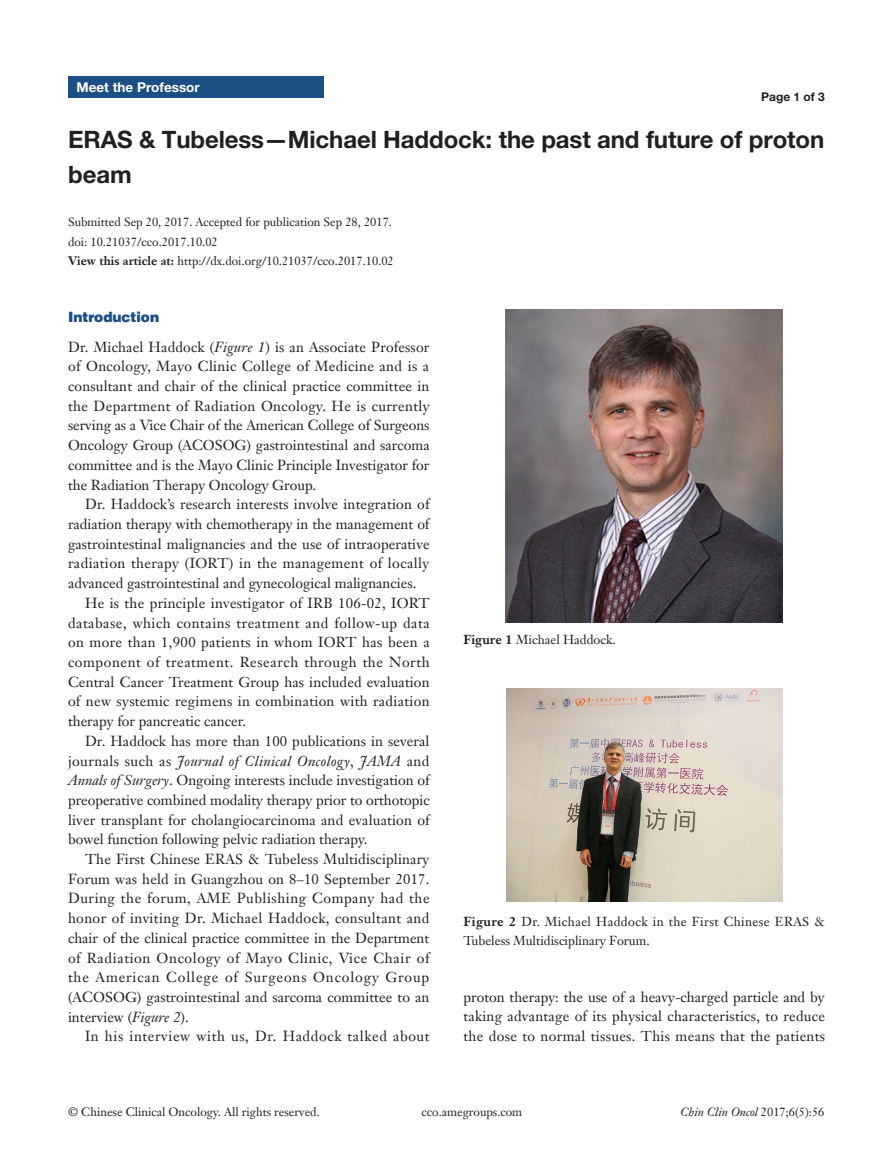
<style>
.page{position:relative;width:893px;height:1170px;background:#fff}
.page>*{position:absolute;margin:0;border:0;box-sizing:border-box;transform-origin:0 0}
.文题{font:700 24px/34.5px "Helvetica Neue LT Pro";letter-spacing:-.005em;color:#231f20}
.t1{font:14.25px/19.6px "Janson Text LT";color:#231f20;text-align:justify}
.t2{font:14.25px "Janson Text LT";letter-spacing:.045em;color:#231f20}
.t3{font:900 14.25px "Helvetica";color:#1c5085}
.t4{font:700 13.5px "Helvetica Neue LT Pro";color:#fff}
.图注{font:12.75px/19.5px "Janson Text LT";letter-spacing:.03em;color:#231f20}
.图注-2{font:12.75px "Janson Text LT";color:#231f20}
.t5{font:12px "Janson Text LT";color:#231f20}
.t6{font:italic 12px "Janson Text LT";color:#231f20}
.t7{font:700 12px "Helvetica Neue LT Pro";color:#231f20}
.s1{font-weight:700}
.s2{font-style:italic}
.s3{font-style:normal}
</style>
<div class="page">
<div style="left:68px;top:77px;width:255px;height:21px;background:#1c5085"></div>
<img style="left:506px;top:310px;width:276px;height:312px">
<img style="left:506px;top:688px;width:276px;height:213px">
<p class="t4" style="left:77px;top:79px;width:125px">Meet the Professor</p>
<p class="文题" style="left:68px;top:122px;width:758px">ERAS &amp; Tubeless—Michael Haddock: the past and future of proton beam</p>
<p class="t5" style="left:68px;top:215px;width:326px">Submitted Sep 20, 2017. Accepted for publication Sep 28, 2017.</p>
<p class="t5" style="left:68px;top:234px;width:151px">doi: 10.21037/cco.2017.10.02</p>
<p class="t5" style="left:68px;top:254px;width:327px"><span class="s1">View this article at:</span> http://dx.doi.org/10.21037/cco.2017.10.02</p>
<p class="t7" style="left:761px;top:89px;width:65px">Page 1 of 3</p>
<p class="t3" style="left:68px;top:308px;width:93px">Introduction</p>
<p class="t1" style="left:68px;top:337px;width:363px">Dr. Michael Haddock (<span class="s2">Figure 1</span>) is an Associate Professor of Oncology, Mayo Clinic College of Medicine and is a consultant and chair of the clinical practice committee in the Department of Radiation Oncology. He is currently serving as a Vice Chair of the American College of Surgeons Oncology Group (ACOSOG) gastrointestinal and sarcoma committee and is the Mayo Clinic Principle Investigator for the Radiation Therapy Oncology Group.</p>
<p class="t1" style="left:68px;top:494px;width:363px;text-indent:17px">Dr. Haddock’s research interests involve integration of radiation therapy with chemotherapy in the management of gastrointestinal malignancies and the use of intraoperative radiation therapy (IORT) in the management of locally advanced gastrointestinal and gynecological malignancies.</p>
<p class="t1" style="left:68px;top:593px;width:363px;text-indent:17px">He is the principle investigator of IRB 106-02, IORT database, which contains treatment and follow-up data on more than 1,900 patients in whom IORT has been a component of treatment. Research through the North Central Cancer Treatment Group has included evaluation of new systemic regimens in combination with radiation therapy for pancreatic cancer.</p>
<p class="t1" style="left:68px;top:730px;width:363px;text-indent:17px">Dr. Haddock has more than 100 publications in several journals such as <span class="s2">Journal of Clinical Oncology</span>, <span class="s2">JAMA</span> and <span class="s2">Annals of Surgery</span>. Ongoing interests include investigation of preoperative combined modality therapy prior to orthotopic liver transplant for cholangiocarcinoma and evaluation of bowel function following pelvic radiation therapy.</p>
<p class="t1" style="left:68px;top:849px;width:363px;text-indent:17px">The First Chinese ERAS &amp; Tubeless Multidisciplinary Forum was held in Guangzhou on 8–10 September 2017.<br>During the forum, AME Publishing Company had the honor of inviting Dr. Michael Haddock, consultant and chair of the clinical practice committee in the Department of Radiation Oncology of Mayo Clinic, Vice Chair of the American College of Surgeons Oncology Group (ACOSOG) gastrointestinal and sarcoma committee to an interview (<span class="s2">Figure 2</span>).</p>
<p class="t2" style="left:85px;top:1027px;width:346px">In his interview with us, Dr. Haddock talked about</p>
<p class="图注-2" style="left:463px;top:631px;width:154px"><span class="s1">Figure 1</span> Michael Haddock.</p>
<p class="图注" style="left:463px;top:911px;width:363px"><span class="s1">Figure 2</span> Dr. Michael Haddock in the First Chinese ERAS &amp;<br>Tubeless Multidisciplinary Forum.</p>
<p class="t1" style="left:463px;top:986px;width:363px">proton therapy: the use of a heavy-charged particle and by taking advantage of its physical characteristics, to reduce the dose to normal tissues. This means that the patients</p>
<p class="t5" style="left:68px;top:1104px;width:253px">© Chinese Clinical Oncology. All rights reserved.</p>
<p class="t5" style="left:422px;top:1104px;width:102px">cco.amegroups.com</p>
<p class="t6" style="left:681px;top:1104px;width:145px">Chin Clin Oncol <span class="s3">2017;6(5):56</span></p>
</div>
